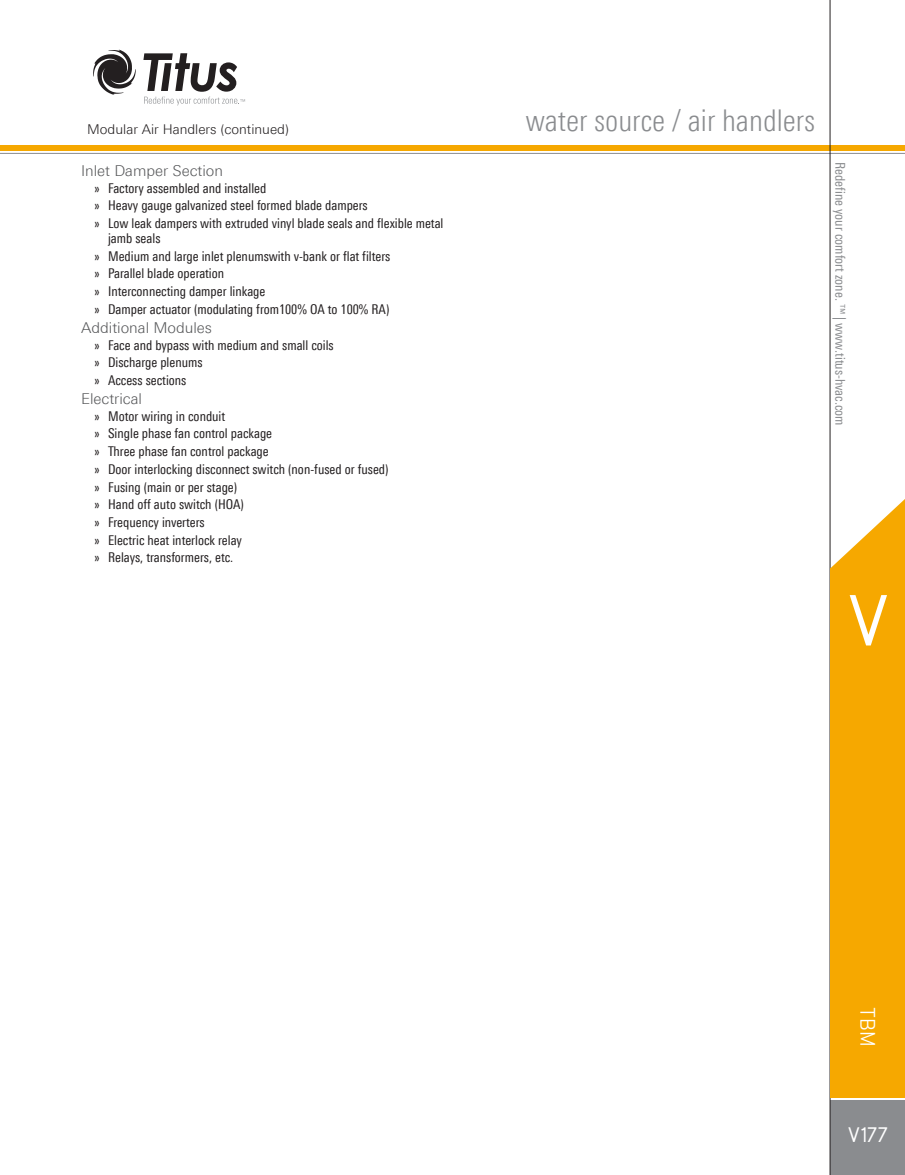
<style>
.page{position:relative;width:905px;height:1175px;background:#fff}
.page>*{position:absolute;margin:0;border:0;box-sizing:border-box;transform-origin:0 0}
.t1{font:500 72px "Lintel";color:#fff}
.t2{font:300 condensed 30px "LT Univers";color:#8a8c8f}
.t3{font:500 21px "Lintel";color:#fff}
.catalog_model_-_righ{font:21px "Lintel";color:#fff}
.mini_header2017{font:300 15px "LT Univers Basic";color:#57585a}
.t4{font:condensed 13.5px/15px "LT Univers";color:#231f20}
.t5{font:condensed 13.5px "LT Univers";color:#8a8c8f}
.figure_text_2017{font:300 13.5px "LT Univers Basic";color:#231f20}
</style>
<div class="page">
<svg style="left:93px;top:50px;width:43px;height:45px"></svg>
<svg style="left:143px;top:53px;width:102px;height:52px"></svg>
<hr style="left:0;top:153px;width:904px;height:1px;background:#8a8c8f">
<div style="left:0;top:146px;width:904px;height:5px;background:#f6a800"></div>
<div style="left:830px;top:1100px;width:74px;height:74px;background:#8a8c8f"></div>
<hr style="left:829px;top:0;width:1px;height:1174px;background:#231f20">
<div style="left:830px;top:568px;width:74px;height:529px;background:#f6a800"></div>
<svg style="left:830px;top:492px;width:74px;height:76px"></svg>
<p class="figure_text_2017" style="left:87px;top:121px;width:203px">Modular Air Handlers (continued)</p>
<p class="mini_header2017" style="left:81px;top:162px;width:144px">Inlet Damper Section</p>
<p class="t4" style="left:94px;top:180px;width:173px">» Factory assembled and installed</p>
<p class="t4" style="left:94px;top:198px;width:275px">» Heavy gauge galvanized steel formed blade dampers</p>
<p class="t4" style="left:108px;top:216px;width:337px;text-indent:-14px">» Low leak dampers with extruded vinyl blade seals and flexible metal jamb seals</p>
<p class="t4" style="left:94px;top:248px;width:297px">» Medium and large inlet plenumswith v-bank or flat filters</p>
<p class="t4" style="left:94px;top:266px;width:131px">» Parallel blade operation</p>
<p class="t4" style="left:94px;top:284px;width:172px">» Interconnecting damper linkage</p>
<p class="t4" style="left:94px;top:301px;width:296px">» Damper actuator (modulating from100% OA to 100% RA)</p>
<p class="mini_header2017" style="left:81px;top:319px;width:133px">Additional Modules</p>
<p class="t4" style="left:94px;top:337px;width:241px">» Face and bypass with medium and small coils</p>
<p class="t4" style="left:94px;top:355px;width:110px">» Discharge plenums</p>
<p class="t4" style="left:94px;top:372px;width:93px">» Access sections</p>
<p class="mini_header2017" style="left:81px;top:390px;width:62px">Electrical</p>
<p class="t4" style="left:94px;top:408px;width:132px">» Motor wiring in conduit</p>
<p class="t4" style="left:94px;top:426px;width:179px">» Single phase fan control package</p>
<p class="t4" style="left:94px;top:444px;width:176px">» Three phase fan control package</p>
<p class="t4" style="left:94px;top:461px;width:295px">» Door interlocking disconnect switch (non-fused or fused)</p>
<p class="t4" style="left:94px;top:479px;width:144px">» Fusing (main or per stage)</p>
<p class="t4" style="left:94px;top:497px;width:151px">» Hand off auto switch (HOA)</p>
<p class="t4" style="left:94px;top:514px;width:112px">» Frequency inverters</p>
<p class="t4" style="left:94px;top:532px;width:149px">» Electric heat interlock relay</p>
<p class="t4" style="left:94px;top:550px;width:140px">» Relays, transformers, etc.</p>
<h2 class="t2" style="left:525px;top:103px;width:291px">water source / air handlers</h2>
<p class="t5" style="left:848px;top:162px;width:265px;rotate:90deg">Redefine your comfort zone. ™ | www.titus-hvac.com</p>
<h1 class="t1" style="left:846px;top:573px;width:46px">V</h1>
<p class="catalog_model_-_righ" style="left:882px;top:1006px;width:41px;rotate:90deg">TBM</p>
<h3 class="t3" style="left:847px;top:1121px;width:42px">V177</h3>
</div>
